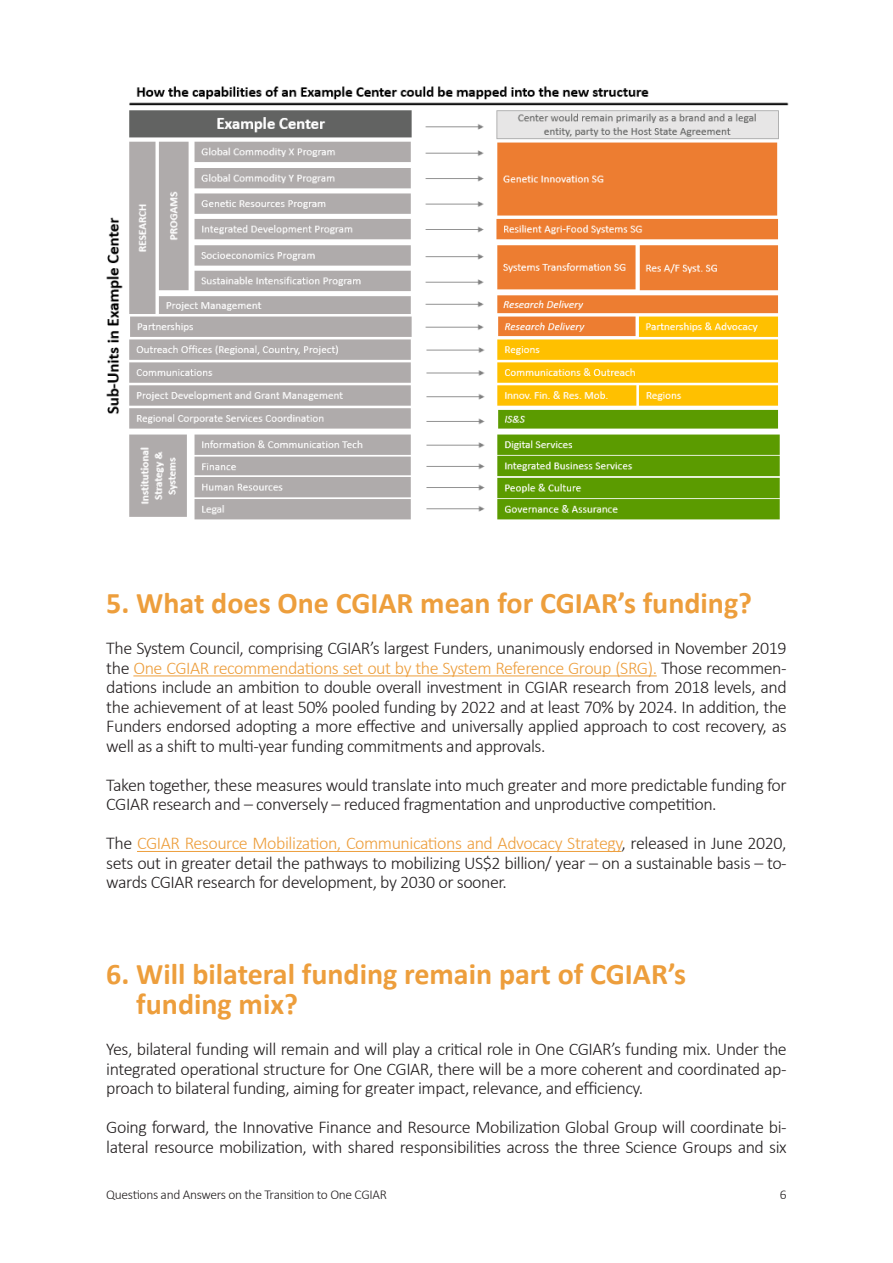
<style>
.page{position:relative;width:893px;height:1263px;background:#fff}
.page>*{position:absolute;margin:0;border:0;box-sizing:border-box;transform-origin:0 0}
.Paragraph{font:700 30px/30px "Calibri";color:#ed9e3c}
.t1{font:300 18px/19.5px "Calibri";letter-spacing:-.025em;color:#231f20;text-align:justify}
.t2{font:300 13.5px "Calibri";letter-spacing:-.025em;color:#231f20}
.s1{color:#ed9e3c}
</style>
<div class="page">
<hr style="left:133px;top:675px;width:524px;height:1px;background:#ed9e3c">
<hr style="left:137px;top:851px;width:485px;height:1px;background:#ed9e3c">
<img style="left:106px;top:86px;width:683px;height:434px">
<p class="Paragraph" style="left:106px;top:588px;width:647px">5. What does One CGIAR mean for CGIAR’s funding?</p>
<p class="t1" style="left:106px;top:638px;width:682px">The System Council, comprising CGIAR’s largest Funders, unanimously endorsed in November 2019 the <span class="s1">One CGIAR recommendations set out by the System Reference Group (SRG).</span> Those recommen&shy;dations include an ambition to double overall investment in CGIAR research from 2018 levels, and the achievement of at least 50% pooled funding by 2022 and at least 70% by 2024. In addition, the Funders endorsed adopting a more effective and universally applied approach to cost recovery, as well as a shift to multi-year funding commitments and approvals.</p>
<p class="t1" style="left:106px;top:775px;width:682px">Taken together, these measures would translate into much greater and more predictable funding for<br>CGIAR research and – conversely – reduced fragmentation and unproductive competition.</p>
<p class="t1" style="left:106px;top:833px;width:682px">The <span class="s1">CGIAR Resource Mobilization, Communications and Advocacy Strategy</span>, released in June 2020, sets out in greater detail the pathways to mobilizing US$2 billion/ year – on a sustainable basis – to&shy;wards CGIAR research for development, by 2030 or sooner.</p>
<p class="Paragraph" style="left:136px;top:959px;width:551px;text-indent:-30px">6. Will bilateral funding remain part of CGIAR’s funding mix?</p>
<p class="t1" style="left:106px;top:1039px;width:682px">Yes, bilateral funding will remain and will play a critical role in One CGIAR’s funding mix. Under the integrated operational structure for One CGIAR, there will be a more coherent and coordinated ap&shy;proach to bilateral funding, aiming for greater impact, relevance, and efficiency.</p>
<p class="t1" style="left:106px;top:1117px;width:682px">Going forward, the Innovative Finance and Resource Mobilization Global Group will coordinate bi&shy;lateral resource mobilization, with shared responsibilities across the three Science Groups and six</p>
<p class="t2" style="left:106px;top:1186px;width:282px">Questions and Answers on the Transition to One CGIAR</p>
<p class="t2" style="left:780px;top:1186px;width:8px">6</p>
</div>
